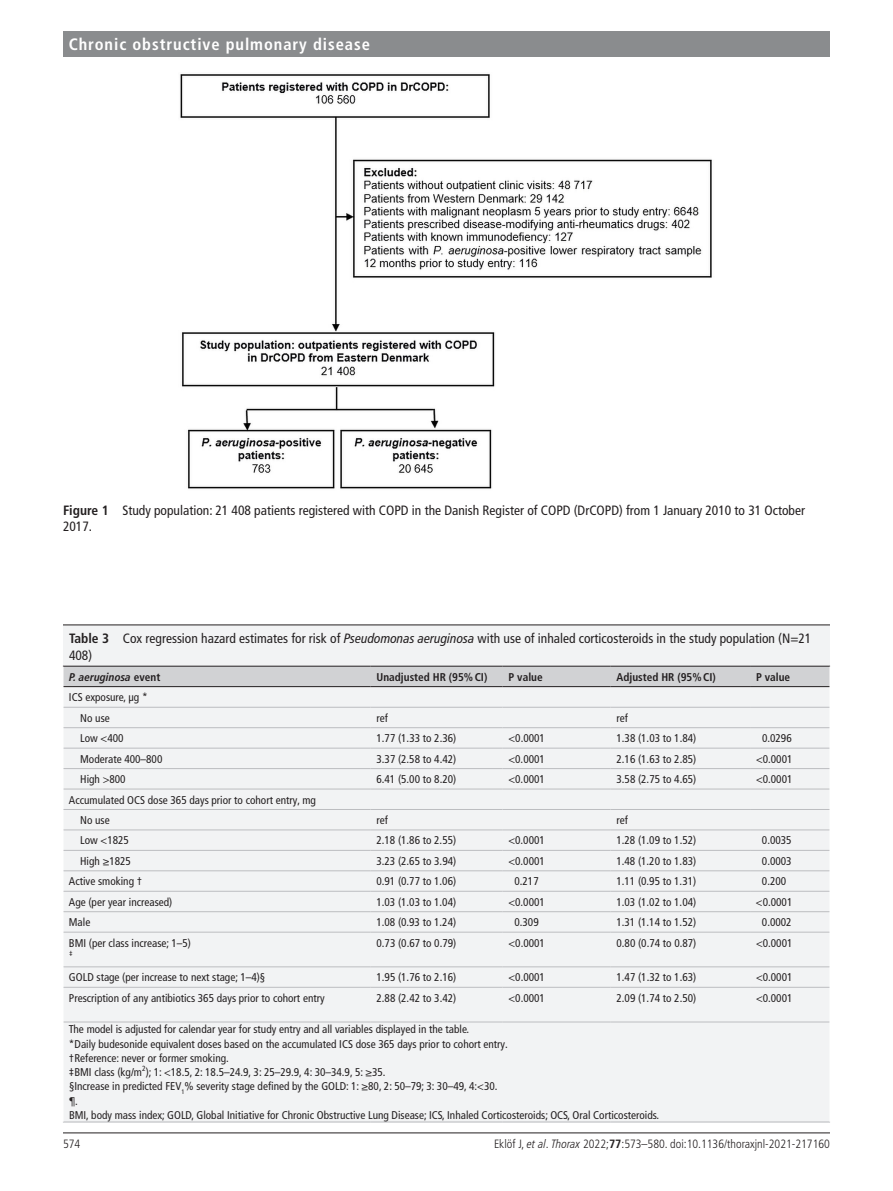
<style>
.page{position:relative;width:893px;height:1191px;background:#fff}
.page>*{position:absolute;margin:0;border:0;box-sizing:border-box;transform-origin:0 0}
.t1{font:700 condensed 16.5px "Frutiger LT Pro";letter-spacing:.055em;color:#fff}
.t2{font:condensed 13.5px/16.5px "Frutiger LT Pro";color:#231f20}
.t3{font:300 condensed 12px "Frutiger LT Pro";color:#231f20}
.t4{font:condensed 11.25px/14.2px "Frutiger LT Pro";color:#231f20}
.t5{font:700 condensed 11.25px "Frutiger LT Pro";color:#231f20}
.t6{font:italic 700 condensed 11.25px "Frutiger LT Pro";color:#231f20}
.t7{font:condensed 7.5px "Frutiger LT Pro";color:#231f20}
.s1{font-weight:700}
.s2{font-style:italic}
.s3{font-style:normal}
</style>
<div class="page">
<div style="left:63px;top:31px;width:767px;height:25px;background:#8a8c8e"></div>
<img style="left:180px;top:74px;width:532px;height:415px">
<div style="left:63px;top:625px;width:767px;height:497px;background:#f2f3f4"></div>
<hr style="left:63px;top:624px;width:767px;height:1px;background:#231f20">
<hr style="left:63px;top:932px;width:308px;height:1px;background:#bcbdc0">
<hr style="left:370px;top:932px;width:132px;height:1px;background:#bcbdc0">
<hr style="left:502px;top:932px;width:108px;height:1px;background:#bcbdc0">
<hr style="left:610px;top:932px;width:140px;height:1px;background:#bcbdc0">
<hr style="left:750px;top:932px;width:80px;height:1px;background:#bcbdc0">
<hr style="left:63px;top:966px;width:308px;height:1px;background:#bcbdc0">
<hr style="left:370px;top:966px;width:132px;height:1px;background:#bcbdc0">
<hr style="left:502px;top:966px;width:108px;height:1px;background:#bcbdc0">
<hr style="left:610px;top:966px;width:140px;height:1px;background:#bcbdc0">
<hr style="left:750px;top:966px;width:80px;height:1px;background:#bcbdc0">
<hr style="left:63px;top:987px;width:308px;height:1px;background:#bcbdc0">
<hr style="left:370px;top:987px;width:132px;height:1px;background:#bcbdc0">
<hr style="left:370px;top:1021px;width:132px;height:1px;background:#bcbdc0">
<hr style="left:502px;top:987px;width:108px;height:1px;background:#bcbdc0">
<hr style="left:502px;top:1021px;width:108px;height:1px;background:#bcbdc0">
<hr style="left:610px;top:987px;width:140px;height:1px;background:#bcbdc0">
<hr style="left:610px;top:1021px;width:140px;height:1px;background:#bcbdc0">
<hr style="left:750px;top:987px;width:80px;height:1px;background:#bcbdc0">
<hr style="left:750px;top:1021px;width:80px;height:1px;background:#bcbdc0">
<hr style="left:63px;top:1021px;width:308px;height:1px;background:#bcbdc0">
<hr style="left:63px;top:1121px;width:307px;height:1px;background:#bcbdc0">
<hr style="left:370px;top:1121px;width:132px;height:1px;background:#bcbdc0">
<hr style="left:502px;top:1121px;width:108px;height:1px;background:#bcbdc0">
<hr style="left:610px;top:1121px;width:140px;height:1px;background:#bcbdc0">
<hr style="left:750px;top:1121px;width:80px;height:1px;background:#bcbdc0">
<hr style="left:63px;top:932px;width:1px;height:34px;background:#fff">
<hr style="left:63px;top:987px;width:1px;height:35px;background:#fff">
<hr style="left:63px;top:1022px;width:1px;height:99px;background:#fff">
<svg style="left:63px;top:666px;width:768px;height:266px"></svg>
<hr style="left:63px;top:1132px;width:767px;height:1px;background:#231f20">
<h1 class="t1" style="left:69px;top:34px;width:303px">Chronic obstructive pulmonary disease</h1>
<p class="t2" style="left:63px;top:502px;width:743px"><span class="s1">Figure 1</span> Study population: 21 408 patients registered with COPD in the Danish Register of COPD (DrCOPD) from 1 January 2010 to 31 October<br>2017.</p>
<p class="t2" style="left:69px;top:630px;width:744px"><span class="s1">Table 3</span> Cox regression hazard estimates for risk of <span class="s2">Pseudomonas aeruginosa</span> with use of inhaled corticosteroids in the study population (N=21<br>408)</p>
<p class="t6" style="left:69px;top:670px;width:93px">P. aeruginosa <span class="s3">event</span></p>
<p class="t5" style="left:376px;top:670px;width:112px">Unadjusted HR (95%CI)</p>
<p class="t5" style="left:508px;top:670px;width:36px">P value</p>
<p class="t5" style="left:616px;top:670px;width:101px">Adjusted HR (95%CI)</p>
<p class="t5" style="left:756px;top:670px;width:36px">P value</p>
<p class="t4" style="left:80px;top:687px;width:69px;line-height:20.4px;text-indent:-11px">ICS exposure, μg *<br>No use</p>
<p class="t4" style="left:376px;top:710px;width:13px">ref</p>
<p class="t4" style="left:616px;top:710px;width:13px">ref</p>
<p class="t4" style="left:80px;top:731px;width:45px">Low &lt;400</p>
<p class="t4" style="left:376px;top:731px;width:81px">1.77 (1.33 to 2.36)</p>
<p class="t4" style="left:508px;top:731px;width:38px">&lt;0.0001</p>
<p class="t4" style="left:616px;top:731px;width:81px">1.38 (1.03 to 1.84)</p>
<p class="t4" style="left:762px;top:731px;width:31px">0.0296</p>
<p class="t4" style="left:80px;top:751px;width:84px">Moderate 400–800</p>
<p class="t4" style="left:376px;top:751px;width:81px">3.37 (2.58 to 4.42)</p>
<p class="t4" style="left:508px;top:751px;width:38px">&lt;0.0001</p>
<p class="t4" style="left:616px;top:751px;width:81px">2.16 (1.63 to 2.85)</p>
<p class="t4" style="left:756px;top:751px;width:38px">&lt;0.0001</p>
<p class="t4" style="left:80px;top:772px;width:47px">High &gt;800</p>
<p class="t4" style="left:376px;top:772px;width:81px">6.41 (5.00 to 8.20)</p>
<p class="t4" style="left:508px;top:772px;width:38px">&lt;0.0001</p>
<p class="t4" style="left:616px;top:772px;width:81px">3.58 (2.75 to 4.65)</p>
<p class="t4" style="left:756px;top:772px;width:38px">&lt;0.0001</p>
<p class="t4" style="left:80px;top:789px;width:237px;line-height:20.4px;text-indent:-11px">Accumulated OCS dose 365 days prior to cohort entry, mg<br>No use</p>
<p class="t4" style="left:376px;top:813px;width:13px">ref</p>
<p class="t4" style="left:616px;top:813px;width:13px">ref</p>
<p class="t4" style="left:80px;top:833px;width:50px">Low &lt;1825</p>
<p class="t4" style="left:376px;top:833px;width:81px">2.18 (1.86 to 2.55)</p>
<p class="t4" style="left:508px;top:833px;width:38px">&lt;0.0001</p>
<p class="t4" style="left:616px;top:833px;width:81px">1.28 (1.09 to 1.52)</p>
<p class="t4" style="left:762px;top:833px;width:31px">0.0035</p>
<p class="t4" style="left:80px;top:854px;width:52px">High ≥1825</p>
<p class="t4" style="left:376px;top:854px;width:81px">3.23 (2.65 to 3.94)</p>
<p class="t4" style="left:508px;top:854px;width:38px">&lt;0.0001</p>
<p class="t4" style="left:616px;top:854px;width:81px">1.48 (1.20 to 1.83)</p>
<p class="t4" style="left:762px;top:854px;width:31px">0.0003</p>
<p class="t4" style="left:69px;top:874px;width:75px">Active smoking †</p>
<p class="t4" style="left:376px;top:874px;width:81px">0.91 (0.77 to 1.06)</p>
<p class="t4" style="left:514px;top:874px;width:26px">0.217</p>
<p class="t4" style="left:616px;top:874px;width:81px">1.11 (0.95 to 1.31)</p>
<p class="t4" style="left:762px;top:874px;width:26px">0.200</p>
<p class="t4" style="left:69px;top:894px;width:105px">Age (per year increased)</p>
<p class="t4" style="left:376px;top:894px;width:81px">1.03 (1.03 to 1.04)</p>
<p class="t4" style="left:508px;top:894px;width:38px">&lt;0.0001</p>
<p class="t4" style="left:616px;top:894px;width:81px">1.03 (1.02 to 1.04)</p>
<p class="t4" style="left:756px;top:894px;width:38px">&lt;0.0001</p>
<p class="t4" style="left:69px;top:915px;width:23px">Male</p>
<p class="t4" style="left:376px;top:915px;width:81px">1.08 (0.93 to 1.24)</p>
<p class="t4" style="left:514px;top:915px;width:26px">0.309</p>
<p class="t4" style="left:616px;top:915px;width:81px">1.31 (1.14 to 1.52)</p>
<p class="t4" style="left:762px;top:915px;width:31px">0.0002</p>
<p class="t4" style="left:69px;top:935px;width:124px">BMI (per class increase; 1–5)</p>
<p class="t7" style="left:69px;top:948px;width:5px">‡</p>
<p class="t4" style="left:376px;top:935px;width:81px">0.73 (0.67 to 0.79)</p>
<p class="t4" style="left:508px;top:935px;width:38px">&lt;0.0001</p>
<p class="t4" style="left:616px;top:935px;width:81px">0.80 (0.74 to 0.87)</p>
<p class="t4" style="left:756px;top:935px;width:38px">&lt;0.0001</p>
<p class="t4" style="left:69px;top:970px;width:198px">GOLD stage (per increase to next stage; 1–4)§</p>
<p class="t4" style="left:376px;top:970px;width:81px">1.95 (1.76 to 2.16)</p>
<p class="t4" style="left:508px;top:970px;width:38px">&lt;0.0001</p>
<p class="t4" style="left:616px;top:970px;width:81px">1.47 (1.32 to 1.63)</p>
<p class="t4" style="left:756px;top:970px;width:38px">&lt;0.0001</p>
<p class="t4" style="left:69px;top:990px;width:257px">Prescription of any antibiotics 365 days prior to cohort entry</p>
<p class="t4" style="left:376px;top:990px;width:81px">2.88 (2.42 to 3.42)</p>
<p class="t4" style="left:508px;top:990px;width:38px">&lt;0.0001</p>
<p class="t4" style="left:616px;top:990px;width:81px">2.09 (1.74 to 2.50)</p>
<p class="t4" style="left:756px;top:990px;width:38px">&lt;0.0001</p>
<p class="t4" style="left:69px;top:1022px;width:440px">The model is adjusted for calendar year for study entry and all variables displayed in the table.<br>*Daily budesonide equivalent doses based on the accumulated ICS dose 365 days prior to cohort entry. †Reference: never or former smoking.<br>‡BMI class (kg/m ); 1: &lt;18.5, 2: 18.5–24.9, 3: 25–29.9, 4: 30–34.9, 5: ≥35.</p>
<p class="t7" style="left:142px;top:1064px;width:5px">2</p>
<p class="t4" style="left:69px;top:1079px;width:592px">§Increase in predicted FEV<sub>1</sub>% severity stage defined by the GOLD: 1: ≥80, 2: 50–79; 3: 30–49, 4:&lt;30.<br>¶.<br>BMI, body mass index; GOLD, Global Initiative for Chronic Obstructive Lung Disease; ICS, Inhaled Corticosteroids; OCS, Oral Corticosteroids.</p>
<p class="t3" style="left:63px;top:1136px;width:19px">574</p>
<p class="t3" style="left:494px;top:1136px;width:337px">Eklöf J, <span class="s2">et al</span>. <span class="s2">Thorax</span> 2022;<span class="s1">77</span>:573–580. doi:10.1136/thoraxjnl-2021-217160</p>
</div>
